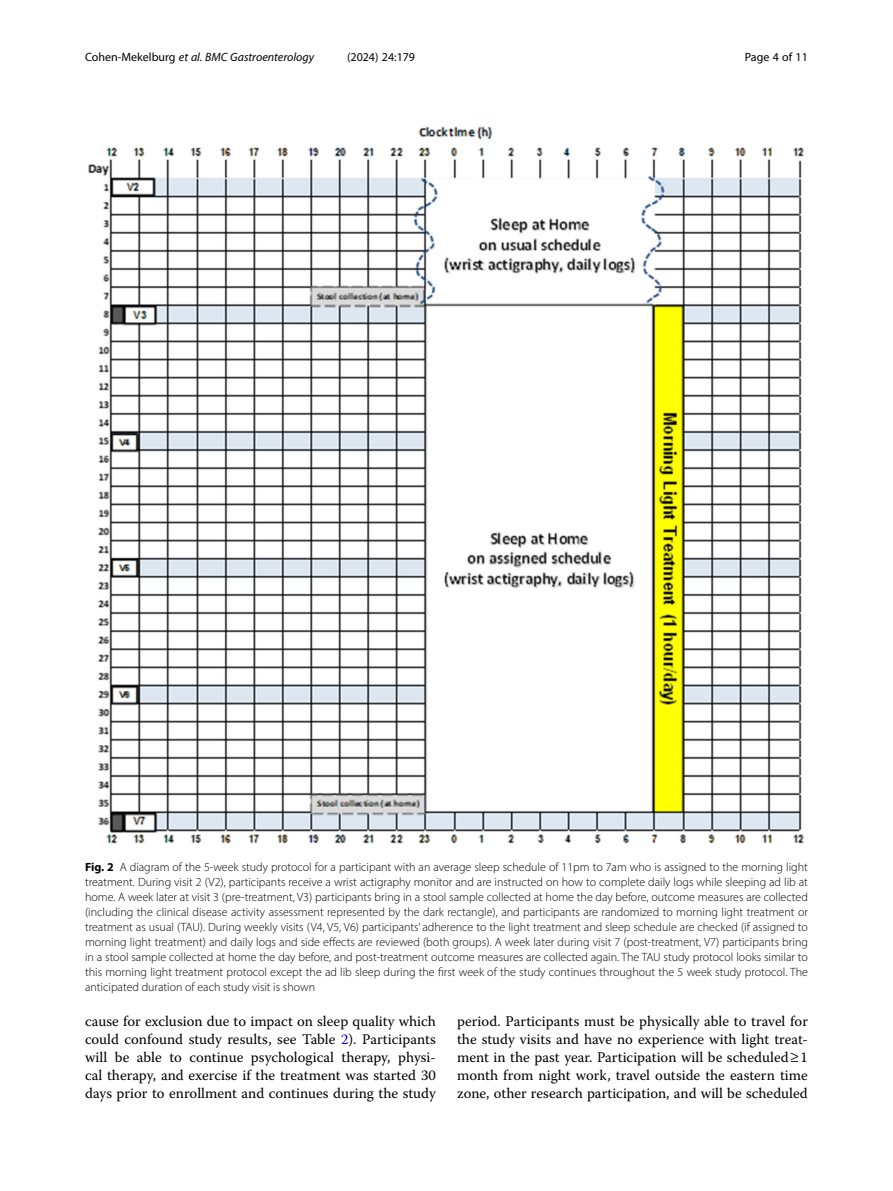
<style>
.page{position:relative;width:893px;height:1191px;background:#fff}
.page>*{position:absolute;margin:0;border:0;box-sizing:border-box;transform-origin:0 0}
.Body_Text{font:14.7px/18px "Warnock Pro";color:#000;text-align:justify}
.Figure_Caption{font:300 12px/15px "Myriad Pro";color:#000;text-align:justify}
.t1{font:italic 12px "Myriad Pro";color:#000}
.t2{font:12px "Myriad Pro";color:#000}
.s1{font-style:normal}
.s2{font-weight:700}
.s3{color:#00f}
</style>
<div class="page">
<img style="left:88px;top:126px;width:716px;height:717px">
<p class="t1" style="left:85px;top:50px;width:230px"><span class="s1">Cohen-Mekelburg</span> et al. BMC Gastroenterology</p>
<p class="t2" style="left:347px;top:50px;width:70px">(2024) 24:179</p>
<p class="t2" style="left:745px;top:50px;width:65px">Page 4 of 11</p>
<p class="Figure_Caption" style="left:85px;top:859px;width:724px"><span class="s2">Fig. 2</span> A diagram of the 5-week study protocol for a participant with an average sleep schedule of 11pm to 7am who is assigned to the morning light treatment. During visit 2 (V2), participants receive a wrist actigraphy monitor and are instructed on how to complete daily logs while sleeping ad lib at home. A week later at visit 3 (pre-treatment, V3) participants bring in a stool sample collected at home the day before, outcome measures are collected (including the clinical disease activity assessment represented by the dark rectangle), and participants are randomized to morning light treatment or treatment as usual (TAU). During weekly visits (V4, V5, V6) participants’ adherence to the light treatment and sleep schedule are checked (if assigned to morning light treatment) and daily logs and side effects are reviewed (both groups). A week later during visit 7 (post-treatment, V7) participants bring in a stool sample collected at home the day before, and post-treatment outcome measures are collected again. The TAU study protocol looks similar to this morning light treatment protocol except the ad lib sleep during the first week of the study continues throughout the 5 week study protocol. The anticipated duration of each study visit is shown</p>
<p class="Body_Text" style="left:85px;top:1012px;width:352px">cause for exclusion due to impact on sleep quality which could confound study results, see Table <span class="s3">2</span>). Participants will be able to continue psychological therapy, physi&shy;cal therapy, and exercise if the treatment was started 30 days prior to enrollment and continues during the study</p>
<p class="Body_Text" style="left:457px;top:1012px;width:352px">period. Participants must be physically able to travel for the study visits and have no experience with light treat&shy;ment in the past year. Participation will be scheduled≥1 month from night work, travel outside the eastern time zone, other research participation, and will be scheduled</p>
</div>
